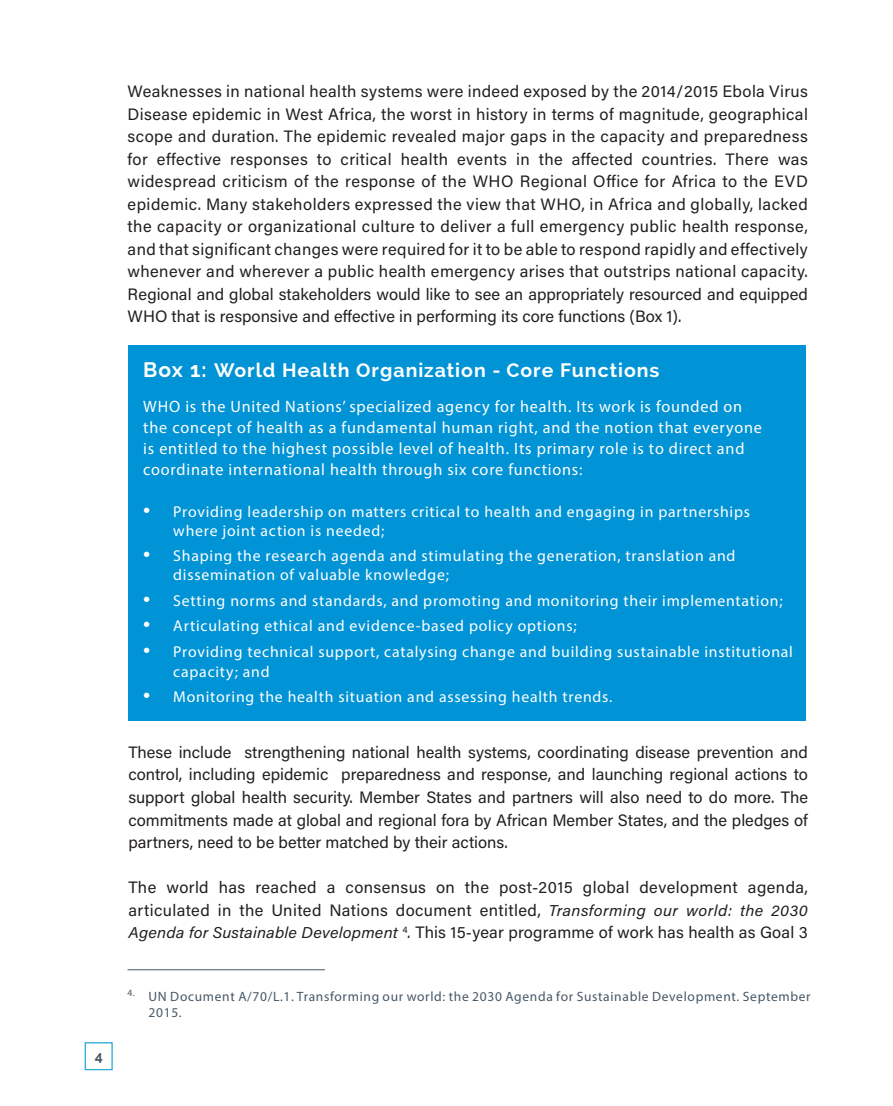
<style>
.page{position:relative;width:893px;height:1106px;background:#fff}
.page>*{position:absolute;margin:0;border:0;box-sizing:border-box;transform-origin:0 0}
.t1{font:700 19.5px "Raleway";letter-spacing:.05em;color:#fff}
.t2{font:16.5px/22.5px "Acumin Pro";letter-spacing:.005em;color:#231f20;text-align:justify}
.t3{font:16.5px/21px "Myriad Pro";letter-spacing:.05em;color:#fff}
.t4{font:15.75px/18.9px "Myriad Pro";letter-spacing:.05em;color:#fff}
.t5{font:700 14.1px "Raleway";color:#465766}
.t6{font:13.5px/16.2px "Myriad Pro";letter-spacing:.05em;color:#465766}
.s1{font-size:21px}
.s2{font-size:25.5px}
.s3{font-style:italic;font-size:15.6px}
</style>
<div class="page">
<div style="left:85px;top:1042px;width:28px;height:28px;border:1px solid #30aed5"></div>
<div style="left:128px;top:345px;width:677px;height:376px;background:#0093d5"></div>
<hr style="left:128px;top:969px;width:197px;height:1px;background:#465766">
<p class="t5" style="left:95px;top:1047px;width:10px">4</p>
<p class="t2" style="left:128px;top:79px;width:682px">Weaknesses in national health systems were indeed exposed by the 2014/2015 Ebola Virus Disease epidemic in West Africa, the worst in history in terms of magnitude, geographical scope and duration. The epidemic revealed major gaps in the capacity and preparedness for effective responses to critical health events in the affected countries. There was widespread criticism of the response of the WHO Regional Office for Africa to the EVD epidemic. Many stakeholders expressed the view that WHO, in Africa and globally, lacked the capacity or organizational culture to deliver a full emergency public health response, and that significant changes were required for it to be able to respond rapidly and effectively whenever and wherever a public health emergency arises that outstrips national capacity.<br>Regional and global stakeholders would like to see an appropriately resourced and equipped WHO that is responsive and effective in performing its core functions (Box 1).</p>
<p class="t1" style="left:143px;top:358px;width:518px"><span class="s1">Box 1:</span> World Health Organization - Core Functions</p>
<p class="t3" style="left:143px;top:396px;width:620px">WHO is the United Nations’ specialized agency for health. Its work is founded on the concept of health as a fundamental human right, and the notion that everyone is entitled to the highest possible level of health. Its primary role is to direct and coordinate international health through six core functions:</p>
<p class="t4" style="left:173px;top:502px;width:578px;text-indent:-30px"><span class="s2">•</span> Providing leadership on matters critical to health and engaging in partnerships where joint action is needed;</p>
<p class="t4" style="left:173px;top:546px;width:564px;text-indent:-30px"><span class="s2">•</span> Shaping the research agenda and stimulating the generation, translation and dissemination of valuable knowledge;</p>
<p class="t4" style="left:143px;top:591px;width:641px"><span class="s2">•</span> Setting norms and standards, and promoting and monitoring their implementation;</p>
<p class="t4" style="left:143px;top:616px;width:435px"><span class="s2">•</span> Articulating ethical and evidence-based policy options;</p>
<p class="t4" style="left:173px;top:641px;width:621px;line-height:19.8px;text-indent:-30px"><span class="s2">•</span> Providing technical support, catalysing change and building sustainable institutional capacity; and</p>
<p class="t4" style="left:143px;top:687px;width:471px"><span class="s2">•</span> Monitoring the health situation and assessing health trends.</p>
<p class="t2" style="left:128px;top:740px;width:681px">These include strengthening national health systems, coordinating disease prevention and control, including epidemic preparedness and response, and launching regional actions to support global health security. Member States and partners will also need to do more. The commitments made at global and regional fora by African Member States, and the pledges of partners, need to be better matched by their actions.</p>
<p class="t2" style="left:128px;top:875px;width:681px">The world has reached a consensus on the post-2015 global development agenda, articulated in the United Nations document entitled, <span class="s3">Transforming our world: the 2030<br>Agenda for Sustainable Development</span> <sup>4</sup><span class="s3">.</span> This 15-year programme of work has health as Goal 3</p>
<p class="t6" style="left:149px;top:988px;width:664px;text-indent:-21px"><sup>4.</sup> UN Document A/70/L.1. Transforming our world: the 2030 Agenda for Sustainable Development. September<br>2015.</p>
</div>
